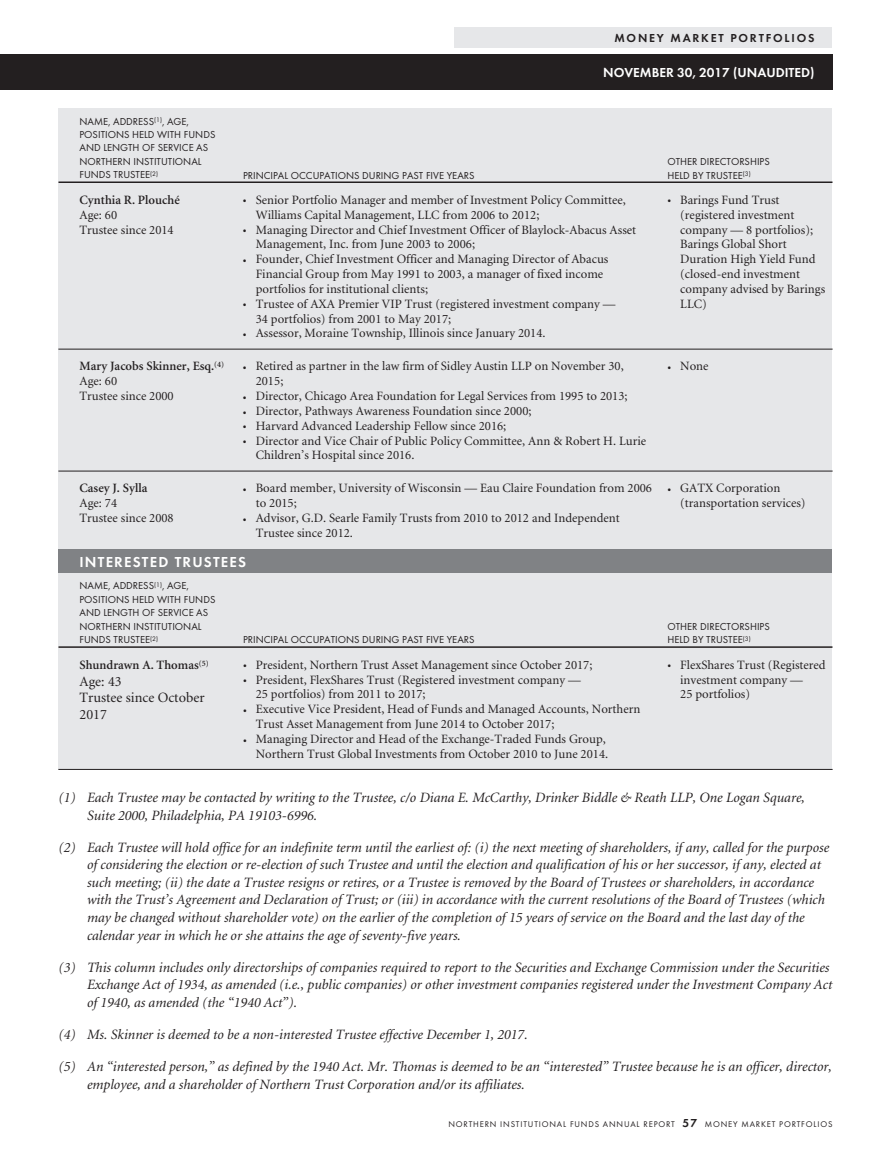
<style>
.page{position:relative;width:891px;height:1161px;background:#fff}
.page>*{position:absolute;margin:0;border:0;box-sizing:border-box;transform-origin:0 0}
.t1{font:700 15px "Function";letter-spacing:.08em;color:#fff}
.t2{font:italic 14.25px/17.5px "Minion";color:#231f20}
.t3{font:14.25px/16.8px "Minion";color:#231f20}
.t4{font:700 13.5px "Function";color:#fff}
.t5{font:12.75px/14.9px "Minion";color:#231f20}
.t6{font:600 12.75px/14.9px "Minion";color:#231f20}
.t7{font:700 12px "Function";letter-spacing:.15em;color:#231f20}
.t8{font:10.5px/13.5px "Function";color:#231f20}
.t9{font:8.7px "Function";letter-spacing:.095em;color:#231f20}
.s1{font-weight:400}
.s2{font-weight:700;font-size:12px}
</style>
<div class="page">
<div style="left:454px;top:27px;width:378px;height:21px;background:#e6e7e9"></div>
<div style="left:0;top:54px;width:832px;height:36px;background:#231f20"></div>
<div style="left:58px;top:108px;width:774px;height:441px;background:#e6e7e9"></div>
<div style="left:58px;top:549px;width:774px;height:24px;background:#808285"></div>
<div style="left:58px;top:573px;width:774px;height:197px;background:#e6e7e9"></div>
<hr style="left:59px;top:182px;width:773px;height:1px;background:#231f20">
<hr style="left:59px;top:349px;width:773px;height:1px;background:#231f20">
<hr style="left:59px;top:471px;width:773px;height:1px;background:#231f20">
<hr style="left:59px;top:646px;width:773px;height:2px;background:#231f20">
<hr style="left:59px;top:769px;width:773px;height:1px;background:#231f20">
<p class="t8" style="left:79px;top:115px;width:137px">NAME, ADDRESS<sup>(1)</sup>, AGE,<br>POSITIONS HELD WITH FUNDS<br>AND LENGTH OF SERVICE AS<br>NORTHERN INSTITUTIONAL<br>FUNDS TRUSTEE<sup>(2)</sup></p>
<p class="t6" style="left:80px;top:193px;width:102px">Cynthia R. Plouché</p>
<p class="t5" style="left:80px;top:208px;width:96px">Age: 60<br>Trustee since 2014</p>
<p class="t8" style="left:243px;top:169px;width:233px">PRINCIPAL OCCUPATIONS DURING PAST FIVE YEARS</p>
<p class="t7" style="left:614px;top:33px;width:202px">MONEY MARKET PORTFOLIOS</p>
<p class="t4" style="left:603px;top:66px;width:213px">NOVEMBER 30, 2017 (UNAUDITED)</p>
<p class="t8" style="left:668px;top:156px;width:104px">OTHER DIRECTORSHIPS<br>HELD BY TRUSTEE<sup>(3)</sup></p>
<p class="t5" style="left:256px;top:193px;width:372px;text-indent:-13px">• Senior Portfolio Manager and member of Investment Policy Committee,<br>Williams Capital Management, LLC from 2006 to 2012;</p>
<p class="t5" style="left:256px;top:223px;width:382px;text-indent:-13px">• Managing Director and Chief Investment Officer of Blaylock-Abacus Asset<br>Management, Inc. from June 2003 to 2006;</p>
<p class="t5" style="left:256px;top:253px;width:354px;text-indent:-13px">• Founder, Chief Investment Officer and Managing Director of Abacus<br>Financial Group from May 1991 to 2003, a manager of fixed income portfolios for institutional clients;</p>
<p class="t5" style="left:256px;top:297px;width:361px;text-indent:-13px">• Trustee of AXA Premier VIP Trust (registered investment company —<br>34 portfolios) from 2001 to May 2017;</p>
<p class="t5" style="left:243px;top:327px;width:304px">• Assessor, Moraine Township, Illinois since January 2014.</p>
<p class="t5" style="left:680px;top:193px;width:146px;text-indent:-13px">• Barings Fund Trust (registered investment company — 8 portfolios);<br>Barings Global Short<br>Duration High Yield Fund (closed-end investment company advised by Barings<br>LLC)</p>
<p class="t6" style="left:80px;top:360px;width:146px">Mary Jacobs Skinner, Esq.<sup>(4)<br></sup><span class="s1">Age: 60<br>Trustee since 2000</span></p>
<p class="t5" style="left:256px;top:360px;width:370px;text-indent:-13px">• Retired as partner in the law firm of Sidley Austin LLP on November 30,<br>2015;</p>
<p class="t5" style="left:243px;top:390px;width:386px">• Director, Chicago Area Foundation for Legal Services from 1995 to 2013;</p>
<p class="t5" style="left:243px;top:404px;width:290px">• Director, Pathways Awareness Foundation since 2000;</p>
<p class="t5" style="left:243px;top:419px;width:265px">• Harvard Advanced Leadership Fellow since 2016;</p>
<p class="t5" style="left:256px;top:434px;width:392px;text-indent:-13px">• Director and Vice Chair of Public Policy Committee, Ann &amp; Robert H. Lurie<br>Children’s Hospital since 2016.</p>
<p class="t6" style="left:80px;top:482px;width:69px">Casey J. Sylla</p>
<p class="t5" style="left:80px;top:497px;width:96px">Age: 74<br>Trustee since 2008</p>
<p class="t5" style="left:256px;top:482px;width:398px;text-indent:-13px">• Board member, University of Wisconsin — Eau Claire Foundation from 2006 to 2015;</p>
<p class="t5" style="left:256px;top:512px;width:365px;text-indent:-13px">• Advisor, G.D. Searle Family Trusts from 2010 to 2012 and Independent<br>Trustee since 2012.</p>
<p class="t1" style="left:80px;top:556px;width:168px">INTERESTED TRUSTEES</p>
<p class="t8" style="left:79px;top:580px;width:137px">NAME, ADDRESS<sup>(1)</sup>, AGE,<br>POSITIONS HELD WITH FUNDS<br>AND LENGTH OF SERVICE AS<br>NORTHERN INSTITUTIONAL<br>FUNDS TRUSTEE<sup>(2)</sup></p>
<p class="t8" style="left:243px;top:634px;width:233px">PRINCIPAL OCCUPATIONS DURING PAST FIVE YEARS</p>
<p class="t6" style="left:80px;top:658px;width:131px">Shundrawn A. Thomas<sup>(5)</sup></p>
<p class="t3" style="left:80px;top:674px;width:127px">Age: 43<br>Trustee since October<br>2017</p>
<p class="t5" style="left:243px;top:658px;width:351px">• President, Northern Trust Asset Management since October 2017;</p>
<p class="t5" style="left:256px;top:673px;width:327px;text-indent:-13px">• President, FlexShares Trust (Registered investment company —<br>25 portfolios) from 2011 to 2017;</p>
<p class="t5" style="left:256px;top:703px;width:386px;text-indent:-13px">• Executive Vice President, Head of Funds and Managed Accounts, Northern<br>Trust Asset Management from June 2014 to October 2017;</p>
<p class="t5" style="left:243px;top:733px;width:367px;text-align:right">• Managing Director and Head of the Exchange-Traded Funds Group,<br>Northern Trust Global Investments from October 2010 to June 2014.</p>
<p class="t5" style="left:667px;top:360px;width:43px">• None</p>
<p class="t5" style="left:680px;top:482px;width:127px;text-indent:-13px">• GATX Corporation (transportation services)</p>
<p class="t8" style="left:668px;top:621px;width:104px">OTHER DIRECTORSHIPS<br>HELD BY TRUSTEE<sup>(3)</sup></p>
<p class="t5" style="left:680px;top:658px;width:147px;text-indent:-13px">• FlexShares Trust (Registered investment company —<br>25 portfolios)</p>
<p class="t2" style="left:87px;top:790px;width:719px;text-indent:-28px">(1) Each Trustee may be contacted by writing to the Trustee, c/o Diana E. McCarthy, Drinker Biddle &amp; Reath LLP, One Logan Square,<br>Suite 2000, Philadelphia, PA 19103-6996.</p>
<p class="t2" style="left:87px;top:839px;width:744px;text-indent:-28px">(2) Each Trustee will hold office for an indefinite term until the earliest of: (i) the next meeting of shareholders, if any, called for the purpose of considering the election or re-election of such Trustee and until the election and qualification of his or her successor, if any, elected at such meeting; (ii) the date a Trustee resigns or retires, or a Trustee is removed by the Board of Trustees or shareholders, in accordance with the Trust’s Agreement and Declaration of Trust; or (iii) in accordance with the current resolutions of the Board of Trustees (which may be changed without shareholder vote) on the earlier of the completion of 15 years of service on the Board and the last day of the calendar year in which he or she attains the age of seventy-five years.</p>
<p class="t2" style="left:87px;top:960px;width:747px;text-indent:-28px">(3) This column includes only directorships of companies required to report to the Securities and Exchange Commission under the Securities<br>Exchange Act of 1934, as amended (i.e., public companies) or other investment companies registered under the Investment Company Act of 1940, as amended (the “1940 Act”).</p>
<p class="t2" style="left:58px;top:1027px;width:471px">(4) Ms. Skinner is deemed to be a non-interested Trustee effective December 1, 2017.</p>
<p class="t2" style="left:87px;top:1059px;width:746px;text-indent:-28px">(5) An “interested person,” as defined by the 1940 Act. Mr. Thomas is deemed to be an “interested” Trustee because he is an officer, director, employee, and a shareholder of Northern Trust Corporation and/or its affiliates.</p>
<p class="t9" style="left:448px;top:1121px;width:386px">NORTHERN INSTITUTIONAL FUNDS ANNUAL REPORT <span class="s2">57</span> MONEY MARKET PORTFOLIOS</p>
</div>
